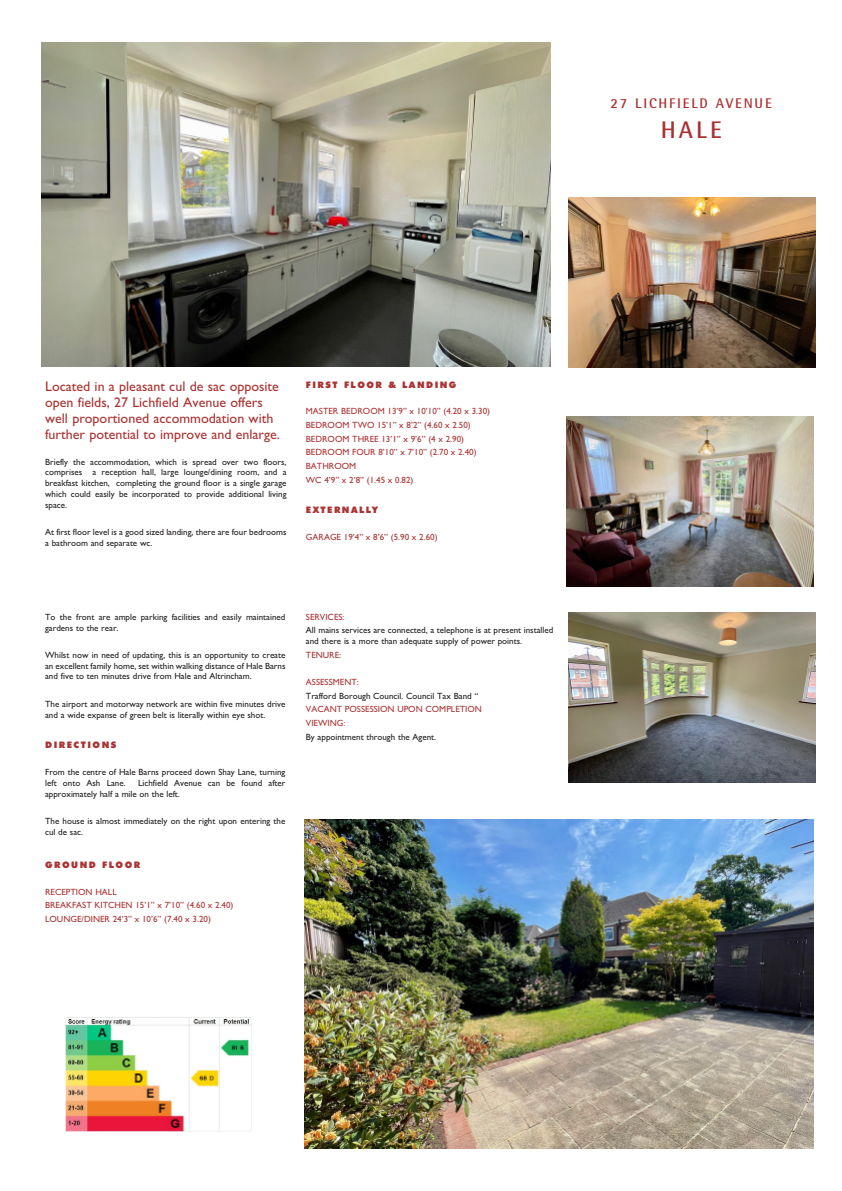
<style>
.page{position:relative;width:842px;height:1191px;background:#fff}
.page>*{position:absolute;margin:0;border:0;box-sizing:border-box;transform-origin:0 0}
.t1{font:700 24px "Rotis Semi Sans";color:#ab3232}
.t2{font:14px/16px "Gill Sans";color:#ab3232}
.t3{font:700 14px "Rotis Semi Sans";letter-spacing:.13em;color:#ab3232}
.t4{font:9px/10.8px "Gill Sans";color:#231f20}
.t5{font:9px/13.6px "Gill Sans";color:#ab3232}
.t6{font:900 9px "Futura BT";letter-spacing:.165em;color:#ab3232}
</style>
<div class="page">
<img style="left:41px;top:43px;width:509px;height:324px">
<img style="left:568px;top:197px;width:248px;height:170px">
<img style="left:568px;top:612px;width:248px;height:170px">
<img style="left:65px;top:1017px;width:187px;height:115px">
<img style="left:566px;top:416px;width:248px;height:170px">
<img style="left:305px;top:819px;width:509px;height:329px">
<h2 class="t3" style="left:611px;top:99px;width:163px">27 LICHFIELD AVENUE</h2>
<h1 class="t1" style="left:661px;top:122px;width:62px">HALE</h1>
<h2 class="t2" style="left:45px;top:378px;width:236px">Located in a pleasant cul de sac opposite open fields, 27 Lichfield Avenue offers well proportioned accommodation with further potential to improve and enlarge.</h2>
<p class="t4" style="left:45px;top:456px;width:243px;text-align:justify">Briefly the accommodation, which is spread over two floors, comprises a reception hall, large lounge/dining room, and a breakfast kitchen, completing the ground floor is a single garage which could easily be incorporated to provide additional living space.</p>
<p class="t4" style="left:45px;top:526px;width:243px">At first floor level is a good sized landing, there are four bedrooms a bathroom and separate wc.</p>
<p class="t6" style="left:306px;top:381px;width:152px">FIRST FLOOR &amp; LANDING</p>
<p class="t5" style="left:306px;top:404px;width:186px">MASTER BEDROOM 13’9” x 10’10” (4.20 x 3.30)<br>BEDROOM TWO 15’1” x 8’2” (4.60 x 2.50)<br>BEDROOM THREE 13’1” x 9’6” (4 x 2.90)<br>BEDROOM FOUR 8’10” x 7’10” (2.70 x 2.40)<br>BATHROOM<br>WC 4’9” x 2’8” (1.45 x 0.82)</p>
<p class="t6" style="left:306px;top:506px;width:73px">EXTERNALLY</p>
<p class="t5" style="left:306px;top:530px;width:133px">GARAGE 19’4” x 8’6” (5.90 x 2.60)</p>
<p class="t4" style="left:45px;top:611px;width:242px">To the front are ample parking facilities and easily maintained gardens to the rear.</p>
<p class="t4" style="left:45px;top:649px;width:242px;text-align:justify">Whilst now in need of updating, this is an opportunity to create an excellent family home, set within walking distance of Hale Barns and five to ten minutes drive from Hale and Altrincham.</p>
<p class="t4" style="left:45px;top:698px;width:242px">The airport and motorway network are within five minutes drive and a wide expanse of green belt is literally within eye shot.</p>
<p class="t6" style="left:45px;top:741px;width:73px">DIRECTIONS</p>
<p class="t4" style="left:45px;top:766px;width:242px">From the centre of Hale Barns proceed down Shay Lane, turning left onto Ash Lane.</p>
<p class="t4" style="left:45px;top:777px;width:242px;text-indent:93px">Lichfield Avenue can be found after approximately half a mile on the left.</p>
<p class="t4" style="left:45px;top:815px;width:242px">The house is almost immediately on the right upon entering the cul de sac.</p>
<p class="t6" style="left:45px;top:861px;width:97px">GROUND FLOOR</p>
<p class="t5" style="left:45px;top:885px;width:190px">RECEPTION HALL<br>BREAKFAST KITCHEN 15’1” x 7’10” (4.60 x 2.40)<br>LOUNGE/DINER 24’3” x 10’6” (7.40 x 3.20)</p>
<p class="t5" style="left:306px;top:610px;width:40px">SERVICES:</p>
<p class="t4" style="left:306px;top:625px;width:249px">All mains services are connected, a telephone is at present installed and there is a more than adequate supply of power points.</p>
<p class="t5" style="left:306px;top:648px;width:37px">TENURE:</p>
<p class="t5" style="left:306px;top:675px;width:54px">ASSESSMENT:</p>
<p class="t4" style="left:306px;top:690px;width:174px">Trafford Borough Council. Council Tax Band ‘‘</p>
<p class="t5" style="left:306px;top:702px;width:178px">VACANT POSSESSION UPON COMPLETION<br>VIEWING:</p>
<p class="t4" style="left:306px;top:731px;width:132px">By appointment through the Agent.</p>
</div>
